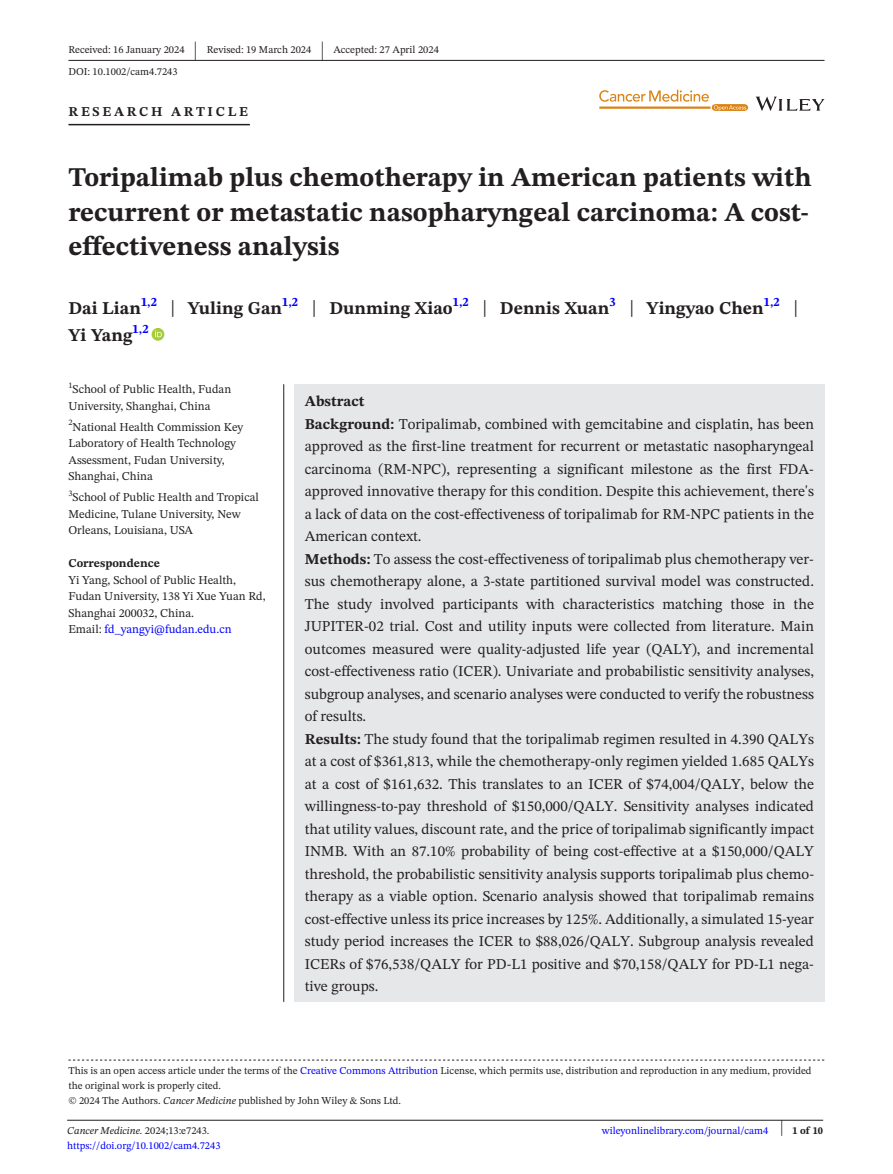
<style>
.page{position:relative;width:893px;height:1174px;background:#fff}
.page>*{position:absolute;margin:0;border:0;box-sizing:border-box;transform-origin:0 0}
.t1{font:700 27px/34.5px "STIX Two Text";color:#231f20;text-align:justify}
.t2{font:25.65px "STIX Two Text";color:#231f20;scale:.49 1}
.t3{font:700 18px/27px "STIX Two Text";color:#231f20}
.t4{font:15px/22.5px "STIX Two Text";color:#231f20}
.t5{font:700 13.5px "STIX Two Text";letter-spacing:.2em;color:#231f20}
.t6{font:12px/16.5px "STIX Two Text";color:#231f20}
.t7{font:700 12px "STIX Two Text";color:#231f20}
.t8{font:10.5px/15px "STIX Two Text";color:#231f20}
.t9{font:10.5px "STIX Two Text";color:#00f}
.t10{font:italic 10.5px "STIX Two Text";color:#231f20}
.t11{font:700 10.5px "STIX Two Text";color:#231f20}
.s1{font-weight:400;font-size:23.4px}
.s2{color:#00f}
.s3{font-weight:700}
.s4{font-style:italic}
.s5{font-style:normal}
.s6{font-weight:400;font-size:22.2px}
</style>
<div class="page">
<hr style="left:67px;top:1119px;width:756px;height:1px;background:#231f20">
<svg style="left:756px;top:97px;width:68px;height:14px"></svg>
<svg style="left:599px;top:90px;width:149px;height:21px"></svg>
<hr style="left:68px;top:60px;width:756px;height:1px;background:#231f20">
<hr style="left:68px;top:124px;width:182px;height:1px;background:#231f20">
<svg style="left:152px;top:328px;width:12px;height:13px"></svg>
<svg style="left:155px;top:330px;width:7px;height:7px"></svg>
<svg style="left:68px;top:1059px;width:756px;height:1px"></svg>
<div style="left:294px;top:384px;width:530px;height:618px;background:#e6e7e9"></div>
<hr style="left:283px;top:384px;width:1px;height:618px;background:#231f20">
<p class="t8" style="left:68px;top:42px;width:118px">Received: 16 January 2024</p>
<h2 class="t2" style="left:194px;top:32px;width:8px">|</h2>
<p class="t8" style="left:207px;top:42px;width:106px">Revised: 19 March 2024</p>
<h2 class="t2" style="left:321px;top:32px;width:8px">|</h2>
<p class="t8" style="left:333px;top:42px;width:107px">Accepted: 27 April 2024</p>
<p class="t8" style="left:68px;top:64px;width:111px">DOI: 10.1002/cam4.7243</p>
<p class="t5" style="left:68px;top:101px;width:181px">RESEARCH ARTICLE</p>
<h1 class="t1" style="left:68px;top:161px;width:745px">Toripalimab plus chemotherapy in American patients with recurrent or metastatic nasopharyngeal carcinoma: A cost&shy;effectiveness analysis</h1>
<p class="t3" style="left:68px;top:295px;width:731px">Dai Lian<sup>1,2</sup> <span class="s1">|</span> Yuling Gan<sup>1,2</sup> <span class="s1">|</span> Dunming Xiao<sup>1,2</sup> <span class="s1">|</span> Dennis Xuan<sup>3</sup> <span class="s1">|</span> Yingyao Chen<sup>1,2</sup> <span class="s1">|<br></span>Yi Yang<sup>1,2</sup></p>
<p class="t6" style="left:68px;top:381px;width:164px"><sup>1</sup>School of Public Health, Fudan<br>University, Shanghai, China</p>
<p class="t6" style="left:68px;top:418px;width:176px"><sup>2</sup>National Health Commission Key<br>Laboratory of Health Technology<br>Assessment, Fudan University,<br>Shanghai, China</p>
<p class="t6" style="left:68px;top:489px;width:192px"><sup>3</sup>School of Public Health and Tropical<br>Medicine, Tulane University, New<br>Orleans, Louisiana, USA</p>
<p class="t7" style="left:68px;top:555px;width:93px">Correspondence</p>
<p class="t6" style="left:68px;top:571px;width:199px">Yi Yang, School of Public Health,<br>Fudan University, 138 Yi Xue Yuan Rd,<br>Shanghai 200032, China.<br>Email: <span class="s2">fd_yangyi@fudan.edu.cn</span></p>
<p class="t4" style="left:305px;top:390px;width:511px"><span class="s3">Abstract<br>Background:</span> Toripalimab, combined with gemcitabine and cisplatin, has been approved as the first-line treatment for recurrent or metastatic nasopharyngeal carcinoma (RM-NPC), representing a significant milestone as the first FDA&shy;approved innovative therapy for this condition. Despite this achievement, there's a lack of data on the cost-effectiveness of toripalimab for RM-NPC patients in the American context.<br><span class="s3">Methods:</span> To assess the cost-effectiveness of toripalimab plus chemotherapy ver&shy;sus chemotherapy alone, a 3-state partitioned survival model was constructed.<br>The study involved participants with characteristics matching those in the JUPITER-02 trial. Cost and utility inputs were collected from literature. Main outcomes measured were quality-adjusted life year (QALY), and incremental cost-effectiveness ratio (ICER). Univariate and probabilistic sensitivity analyses, subgroup analyses, and scenario analyses were conducted to verify the robustness of results.<br><span class="s3">Results:</span> The study found that the toripalimab regimen resulted in 4.390 QALYs at a cost of $361,813, while the chemotherapy-only regimen yielded 1.685 QALYs at a cost of $161,632. This translates to an ICER of $74,004/QALY, below the willingness-to-pay threshold of $150,000/QALY. Sensitivity analyses indicated that utility values, discount rate, and the price of toripalimab significantly impact INMB. With an 87.10% probability of being cost-effective at a $150,000/QALY threshold, the probabilistic sensitivity analysis supports toripalimab plus chemo&shy;therapy as a viable option. Scenario analysis showed that toripalimab remains cost-effective unless its price increases by 125%. Additionally, a simulated 15-year study period increases the ICER to $88,026/QALY. Subgroup analysis revealed ICERs of $76,538/QALY for PD-L1 positive and $70,158/QALY for PD-L1 nega&shy;tive groups.</p>
<p class="t8" style="left:68px;top:1063px;width:745px">This is an open access article under the terms of the <span class="s2">Creative Commons Attribution</span> License, which permits use, distribution and reproduction in any medium, provided the original work is properly cited.<br>© 2024 The Authors. <span class="s4">Cancer Medicine</span> published by John Wiley &amp; Sons Ltd.</p>
<p class="t10" style="left:67px;top:1123px;width:144px">Cancer Medicine. <span class="s5">2024;13:e7243.</span></p>
<p class="t11" style="left:780px;top:1123px;width:45px"><span class="s6">|</span> 1 of 10</p>
<p class="t9" style="left:67px;top:1138px;width:155px">https://doi.org/10.1002/cam4.7243</p>
<p class="t9" style="left:602px;top:1123px;width:168px">wileyonlinelibrary.com/journal/cam4</p>
</div>
